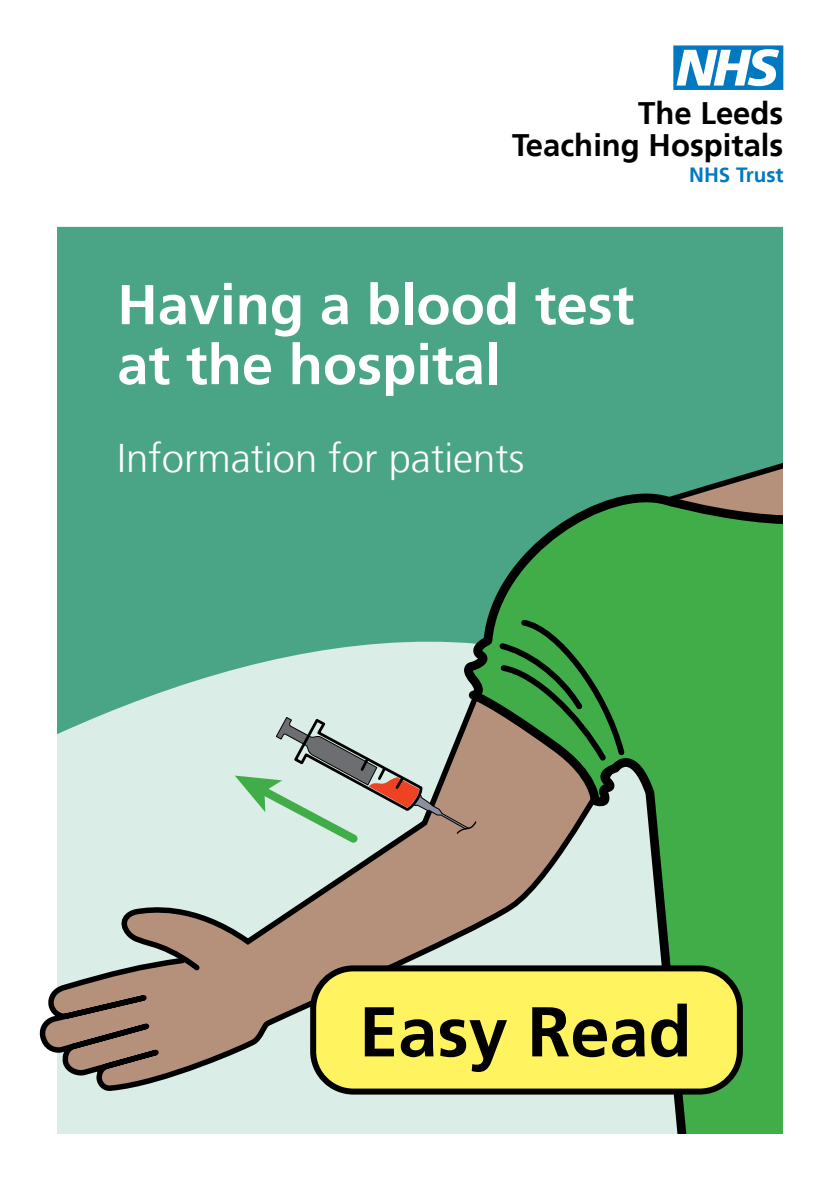
<style>
.page{position:relative;width:840px;height:1191px;background:#fff}
.page>*{position:absolute;margin:0;border:0;box-sizing:border-box;transform-origin:0 0}
.t1{font:700 70.4px "Frutiger LT";color:#000}
.t2{font:62.2px "NHS";color:#0079c1}
.t3{font:700 56px/60px "Frutiger LT";color:#fff}
.t4{font:300 40px "Frutiger LT";color:#fff}
.t5{font:700 31px/31.6px "Frutiger LT";color:#000;text-align:right}
.t6{font:700 20.6px "Frutiger LT";color:#0079c1}
</style>
<div class="page">
<div style="left:57px;top:379px;width:725px;height:755px;background:#dbede7"></div>
<div style="left:57px;top:227px;width:725px;height:233px;background:#4aa486"></div>
<div style="left:57px;top:460px;width:62px;height:244px;background:#4aa486"></div>
<svg style="left:41px;top:704px;width:294px;height:385px"></svg>
<svg style="left:119px;top:455px;width:663px;height:520px"></svg>
<svg style="left:234px;top:716px;width:215px;height:133px"></svg>
<svg style="left:449px;top:482px;width:333px;height:652px;fill:#41ad49"></svg>
<svg style="left:495px;top:616px;width:133px;height:149px;background:#428c41"></svg>
<div style="left:313px;top:968px;width:426px;height:123px;background:#fff45f;border-radius:40px"></div>
<div style="left:310px;top:965px;width:432px;height:129px;border:6px solid #000;border-radius:40px"></div>
<p class="t2" style="left:673px;top:33px;width:111px">n</p>
<p class="t5" style="left:512px;top:98px;width:273px">The Leeds<br>Teaching Hospitals</p>
<p class="t3" style="left:117px;top:275px;width:518px">Having a blood test at the hospital</p>
<p class="t4" style="left:117px;top:435px;width:408px">Information for patients</p>
<p class="t6" style="left:688px;top:162px;width:96px">NHS Trust</p>
<p class="t1" style="left:359px;top:990px;width:334px">Easy Read</p>
</div>
